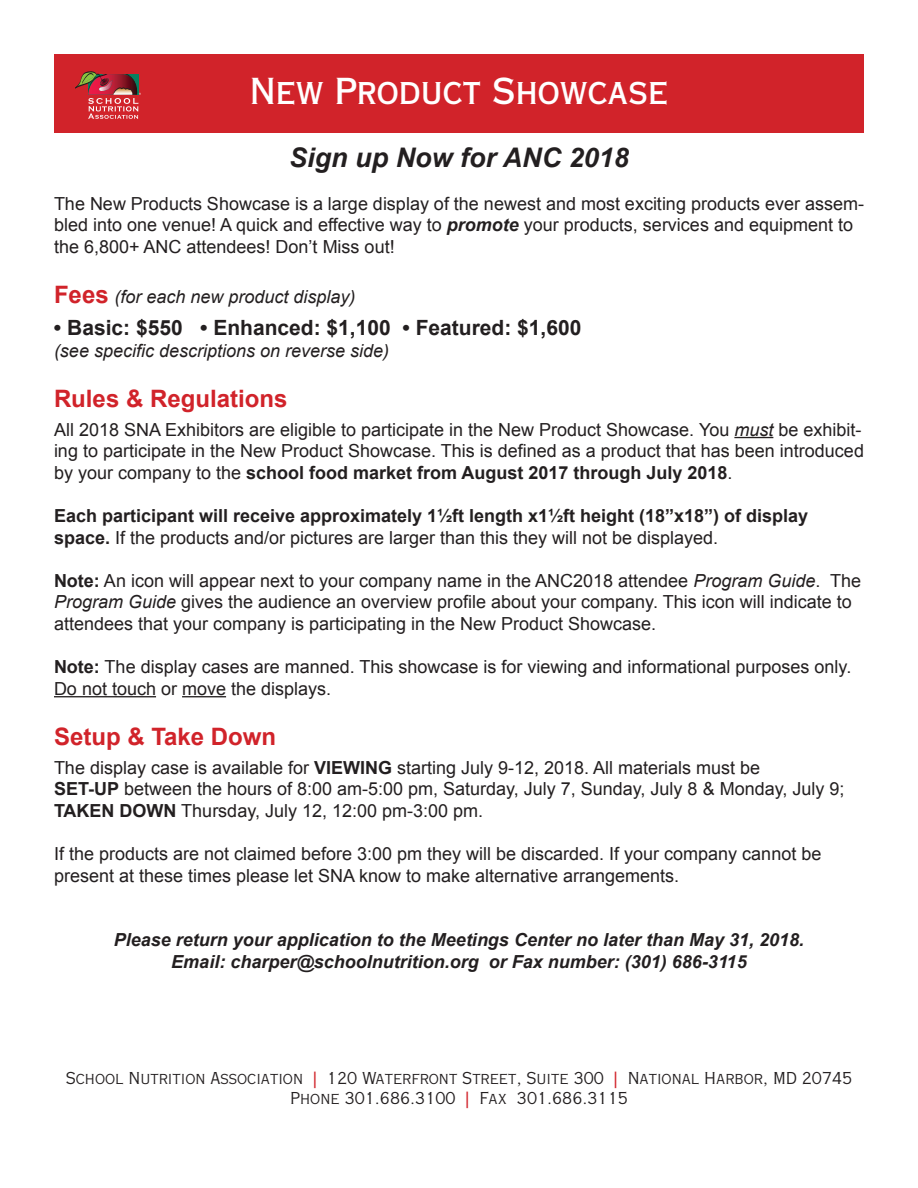
<style>
.page{position:relative;width:918px;height:1188px;background:#fff}
.page>*{position:absolute;margin:0;border:0;box-sizing:border-box;transform-origin:0 0}
.t1{font:36px "Copperplate Thirty AB";color:#fff}
.t2{font:italic 700 27px "Arial";color:#231f20}
.t3{font:700 24px "Arial";color:#d1232a}
.t4{font:700 21px "Arial";color:#231f20}
.t5{font:18px/21.6px "Arial";color:#231f20}
.t6{font:700 18px/21.6px "Arial";color:#231f20}
.t7{font:italic 700 18px/21.6px "Arial";color:#231f20;text-align:center}
.t8{font:italic 18px "Arial";color:#231f20}
.t9{font:16.5px/19.8px "Copperplate Twenty Nine AB";color:#231f20;text-align:center}
.s1{font-weight:700;font-style:italic}
.s2{font-weight:700;font-style:normal;font-size:24px;color:#d1232a}
.s3{font-style:italic}
.s4{font-weight:700}
.s5{font-weight:400}
.s6{font-family:"Copperplate Thirty AB";color:#d1232a}
</style>
<div class="page">
<div style="left:54px;top:54px;width:810px;height:79px;background:#d1232a"></div>
<hr style="left:734px;top:437px;width:39px;height:1px;background:#231f20">
<hr style="left:54px;top:696px;width:102px;height:1px;background:#231f20">
<hr style="left:182px;top:696px;width:44px;height:1px;background:#231f20">
<svg style="left:75px;top:71px;width:66px;height:48px"></svg>
<h1 class="t1" style="left:250px;top:69px;width:420px">New Product Showcase</h1>
<h2 class="t2" style="left:289px;top:142px;width:341px">Sign up Now for ANC 2018</h2>
<p class="t5" style="left:54px;top:193px;width:812px">The New Products Showcase is a large display of the newest and most exciting products ever assem&shy;bled into one venue! A quick and effective way to <span class="s1">promote</span> your products, services and equipment to the 6,800+ ANC attendees! Don’t Miss out!</p>
<p class="t8" style="left:54px;top:287px;width:303px"><span class="s2">Fees</span> (for each new product display)</p>
<p class="t4" style="left:54px;top:316px;width:529px">• Basic: $550 • Enhanced: $1,100 • Featured: $1,600</p>
<p class="t8" style="left:54px;top:340px;width:337px">(see specific descriptions on reverse side)</p>
<h3 class="t3" style="left:54px;top:385px;width:235px">Rules &amp; Regulations</h3>
<p class="t5" style="left:54px;top:419px;width:812px">All 2018 SNA Exhibitors are eligible to participate in the New Product Showcase. You <span class="s3">must</span> be exhibit&shy;ing to participate in the New Product Showcase. This is defined as a product that has been introduced by your company to the <span class="s4">school food market from August 2017 through July 2018</span>.</p>
<p class="t6" style="left:54px;top:505px;width:756px">Each participant will receive approximately 1½ft length x1½ft height (18”x18”) of display space. <span class="s5">If the products and/or pictures are larger than this they will not be displayed.</span></p>
<p class="t5" style="left:54px;top:570px;width:809px"><span class="s4">Note:</span> An icon will appear next to your company name in the ANC2018 attendee <span class="s3">Program Guide</span>. The<br><span class="s3">Program Guide</span> gives the audience an overview profile about your company. This icon will indicate to attendees that your company is participating in the New Product Showcase.</p>
<p class="t5" style="left:54px;top:656px;width:799px"><span class="s4">Note:</span> The display cases are manned. This showcase is for viewing and informational purposes only.<br>Do not touch or move the displays.</p>
<h3 class="t3" style="left:54px;top:723px;width:224px">Setup &amp; Take Down</h3>
<p class="t5" style="left:54px;top:756px;width:792px">The display case is available for <span class="s4">VIEWING</span> starting July 9-12, 2018. All materials must be<br><span class="s4">SET-UP</span> between the hours of 8:00 am-5:00 pm, Saturday, July 7, Sunday, July 8 &amp; Monday, July 9;<br><span class="s4">TAKEN DOWN</span> Thursday, July 12, 12:00 pm-3:00 pm.</p>
<p class="t5" style="left:54px;top:843px;width:769px">If the products are not claimed before 3:00 pm they will be discarded. If your company cannot be present at these times please let SNA know to make alternative arrangements.</p>
<p class="t7" style="left:114px;top:929px;width:692px">Please return your application to the Meetings Center no later than May 31, 2018.<br>Email: charper@schoolnutrition.org or Fax number: (301) 686-3115</p>
<p class="t9" style="left:66px;top:1069px;width:788px">School Nutrition Association <span class="s6">|</span> 120 Waterfront Street, Suite 300 <span class="s6">|</span> National Harbor, MD 20745<br>Phone 301.686.3100 <span class="s6">|</span> Fax 301.686.3115</p>
</div>
